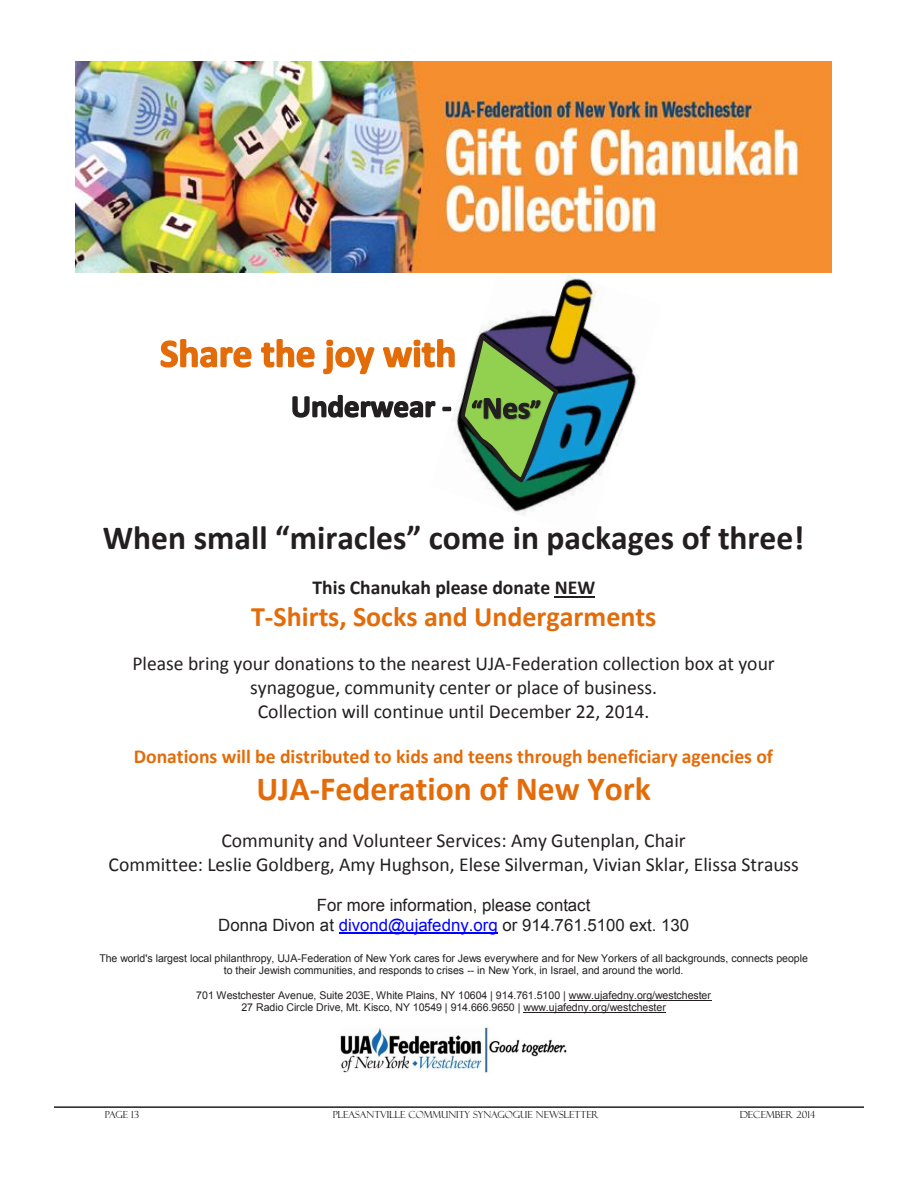
<style>
.page{position:relative;width:918px;height:1188px;background:#fff}
.page>*{position:absolute;margin:0;border:0;box-sizing:border-box;transform-origin:0 0}
.t1{font:700 33.9px "Calibri";color:#231f20}
.t2{font:700 33.9px "Calibri";color:#e36c0a}
.t3{font:700 28.35px "Calibri";color:#e36c0a}
.t4{font:19.8px/24.2px "Calibri";color:#231f20;text-align:center}
.t5{font:700 19.8px "Calibri";color:#e36c0a}
.t6{font:700 19.8px "Calibri";color:#231f20}
.t7{font:16.95px/19.5px "Arial";color:#231f20;text-align:center}
.t8{font:10.65px/12.1px "Arial";color:#231f20;text-align:center}
.t9{font:9.75px "Felix Titling";color:#231f20}
.s1{color:#00f}
</style>
<div class="page">
<hr style="left:54px;top:1106px;width:810px;height:2px;background:#231f20">
<img style="left:430px;top:272px;width:233px;height:243px">
<hr style="left:555px;top:596px;width:40px;height:2px;background:#231f20">
<hr style="left:339px;top:932px;width:159px;height:2px;background:#00f">
<hr style="left:569px;top:1000px;width:142px;height:1px;background:#231f20">
<hr style="left:524px;top:1012px;width:142px;height:1px;background:#231f20">
<img style="left:76px;top:61px;width:755px;height:211px">
<img style="left:340px;top:1027px;width:227px;height:47px">
<svg style="left:160px;top:330px;width:402px;height:156px"></svg>
<img style="left:521px;top:387px;width:47px;height:48px">
<p class="t1" style="left:103px;top:516px;width:703px">When small “miracles” come in packages of three!</p>
<p class="t6" style="left:313px;top:575px;width:284px">This Chanukah please donate NEW</p>
<p class="t3" style="left:251px;top:599px;width:407px">T-Shirts, Socks and Undergarments</p>
<p class="t4" style="left:132px;top:651px;width:644px">Please bring your donations to the nearest UJA-Federation collection box at your synagogue, community center or place of business.<br>Collection will continue until December 22, 2014.</p>
<p class="t5" style="left:134px;top:744px;width:641px">Donations will be distributed to kids and teens through beneficiary agencies of</p>
<p class="t2" style="left:256px;top:767px;width:396px">UJA-Federation of New York</p>
<p class="t4" style="left:109px;top:829px;width:692px">Community and Volunteer Services: Amy Gutenplan, Chair<br>Committee: Leslie Goldberg, Amy Hughson, Elese Silverman, Vivian Sklar, Elissa Strauss</p>
<p class="t7" style="left:218px;top:895px;width:472px">For more information, please contact<br>Donna Divon at <span class="s1">divond@ujafedny.org</span> or 914.761.5100 ext. 130</p>
<p class="t8" style="left:99px;top:952px;width:710px">The world's largest local philanthropy, UJA-Federation of New York cares for Jews everywhere and for New Yorkers of all backgrounds, connects people to their Jewish communities, and responds to crises -- in New York, in Israel, and around the world.</p>
<p class="t8" style="left:196px;top:989px;width:516px">701 Westchester Avenue, Suite 203E, White Plains, NY 10604 | 914.761.5100 | www.ujafedny.org/westchester<br>27 Radio Circle Drive, Mt. Kisco, NY 10549 | 914.666.9650 | www.ujafedny.org/westchester</p>
<p class="t9" style="left:105px;top:1109px;width:36px">PAGE 13</p>
<p class="t9" style="left:333px;top:1109px;width:268px">PLEASANTVILLE COMMUNITY SYNAGOGUE NEWSLETTER</p>
<p class="t9" style="left:740px;top:1109px;width:77px">DECEMBER 2014</p>
</div>
